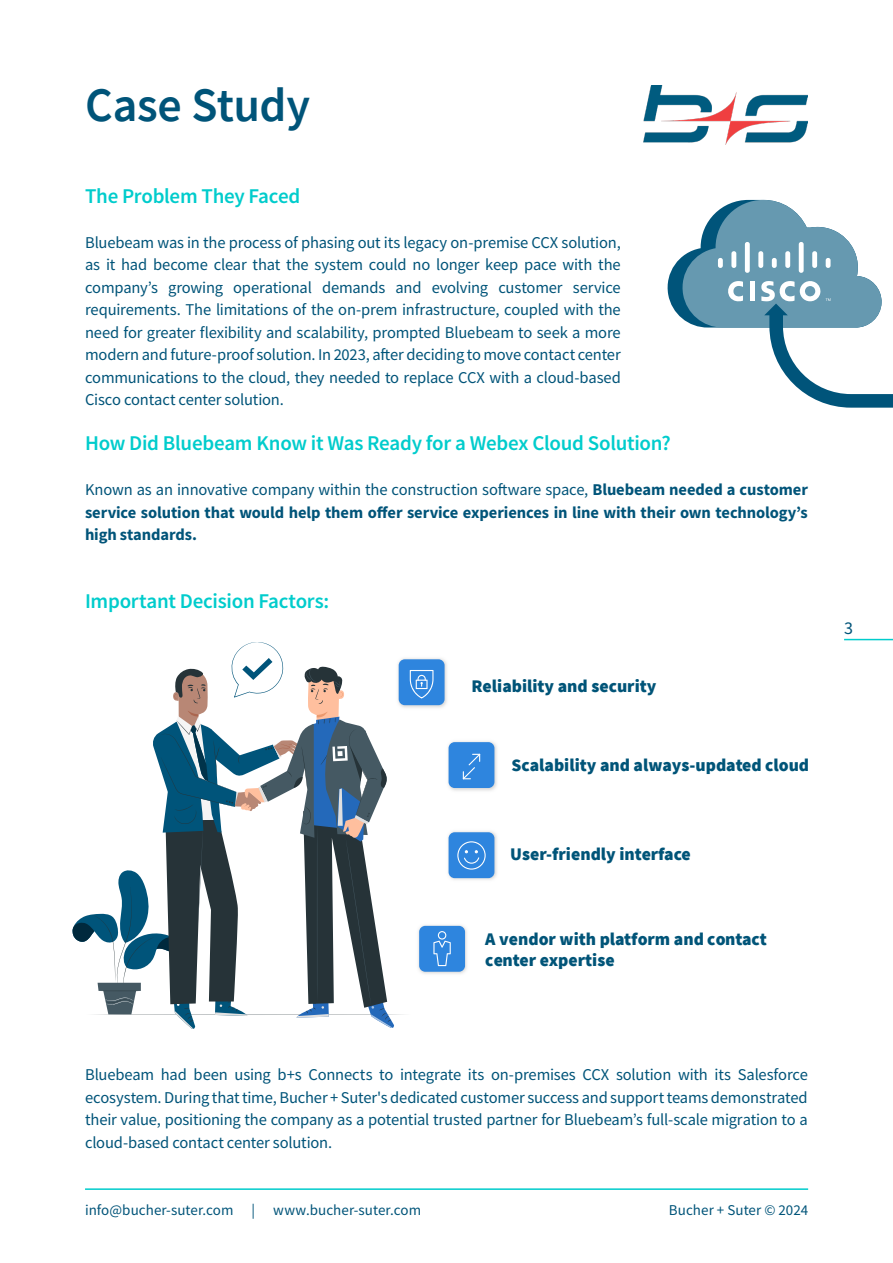
<style>
.page{position:relative;width:893px;height:1263px;background:#fff}
.page>*{position:absolute;margin:0;border:0;box-sizing:border-box;transform-origin:0 0}
.t1{font:600 48px "Source Sans Pro";letter-spacing:-.01em;color:#005479}
.t2{font:600 21px "Source Sans Pro";letter-spacing:-.015em;color:#0cc}
.t3{font:18px "Source Sans Pro";color:#005479}
.t4{font:900 17.7px/21.3px "Source Sans Pro";color:#005478}
.t5{font:16.5px/22.5px "Source Sans Pro";letter-spacing:-.01em;color:#005479;text-align:justify}
.t6{font:700 16.5px/22.5px "Source Sans Pro";letter-spacing:-.01em;color:#005479;text-align:justify}
.t7{font:15px "Source Sans Pro";letter-spacing:.005em;color:#005479}
.s1{font-weight:400}
</style>
<div class="page">
<hr style="left:844px;top:639px;width:49px;height:1px;background:#0cc">
<hr style="left:85px;top:1188px;width:723px;height:2px;background:#0cc">
<svg style="left:667px;top:200px;width:226px;height:208px"></svg>
<img style="left:451px;top:741px;width:46px;height:50px">
<div style="left:449px;top:742px;width:45px;height:46px;background:#2e85de;border-radius:6px"></div>
<img style="left:451px;top:831px;width:46px;height:49px">
<div style="left:449px;top:832px;width:45px;height:46px;background:#2e85de;border-radius:6px"></div>
<img style="left:451px;top:925px;width:16px;height:49px">
<div style="left:419px;top:926px;width:46px;height:46px;background:#2e85de;border-radius:6px"></div>
<svg style="left:463px;top:754px;width:17px;height:25px"></svg>
<svg style="left:457px;top:841px;width:29px;height:29px"></svg>
<svg style="left:72px;top:642px;width:379px;height:387px"></svg>
<img style="left:643px;top:85px;width:165px;height:59px">
<h1 class="t1" style="left:85px;top:74px;width:227px">Case Study</h1>
<p class="t2" style="left:85px;top:182px;width:217px">The Problem They Faced</p>
<p class="t5" style="left:85px;top:231px;width:537px">Bluebeam was in the process of phasing out its legacy on-premise CCX solution, as it had become clear that the system could no longer keep pace with the company’s growing operational demands and evolving customer service requirements. The limitations of the on-prem infrastructure, coupled with the need for greater flexibility and scalability, prompted Bluebeam to seek a more modern and future-proof solution. In 2023, after deciding to move contact center communications to the cloud, they needed to replace CCX with a cloud-based Cisco contact center solution.</p>
<p class="t2" style="left:85px;top:429px;width:587px">How Did Bluebeam Know it Was Ready for a Webex Cloud Solution?</p>
<p class="t6" style="left:85px;top:478px;width:724px"><span class="s1">Known as an innovative company within the construction software space,</span> Bluebeam needed a customer service solution that would help them offer service experiences in line with their own technology’s high standards.</p>
<p class="t2" style="left:85px;top:587px;width:246px">Important Decision Factors:</p>
<p class="t4" style="left:471px;top:676px;width:186px">Reliability and security</p>
<p class="t4" style="left:511px;top:754px;width:299px">Scalability and always-updated cloud</p>
<p class="t4" style="left:510px;top:843px;width:182px">User-friendly interface</p>
<p class="t4" style="left:485px;top:928px;width:283px">A vendor with platform and contact center expertise</p>
<p class="t3" style="left:844px;top:617px;width:10px">3</p>
<p class="t5" style="left:85px;top:1063px;width:724px">Bluebeam had been using b+s Connects to integrate its on-premises CCX solution with its Salesforce ecosystem. During that time, Bucher + Suter's dedicated customer success and support teams demonstrated their value, positioning the company as a potential trusted partner for Bluebeam’s full-scale migration to a cloud-based contact center solution.</p>
<p class="t7" style="left:85px;top:1200px;width:338px">info@bucher-suter.com | www.bucher-suter.com</p>
<p class="t7" style="left:669px;top:1200px;width:141px">Bucher + Suter © 2024</p>
</div>
